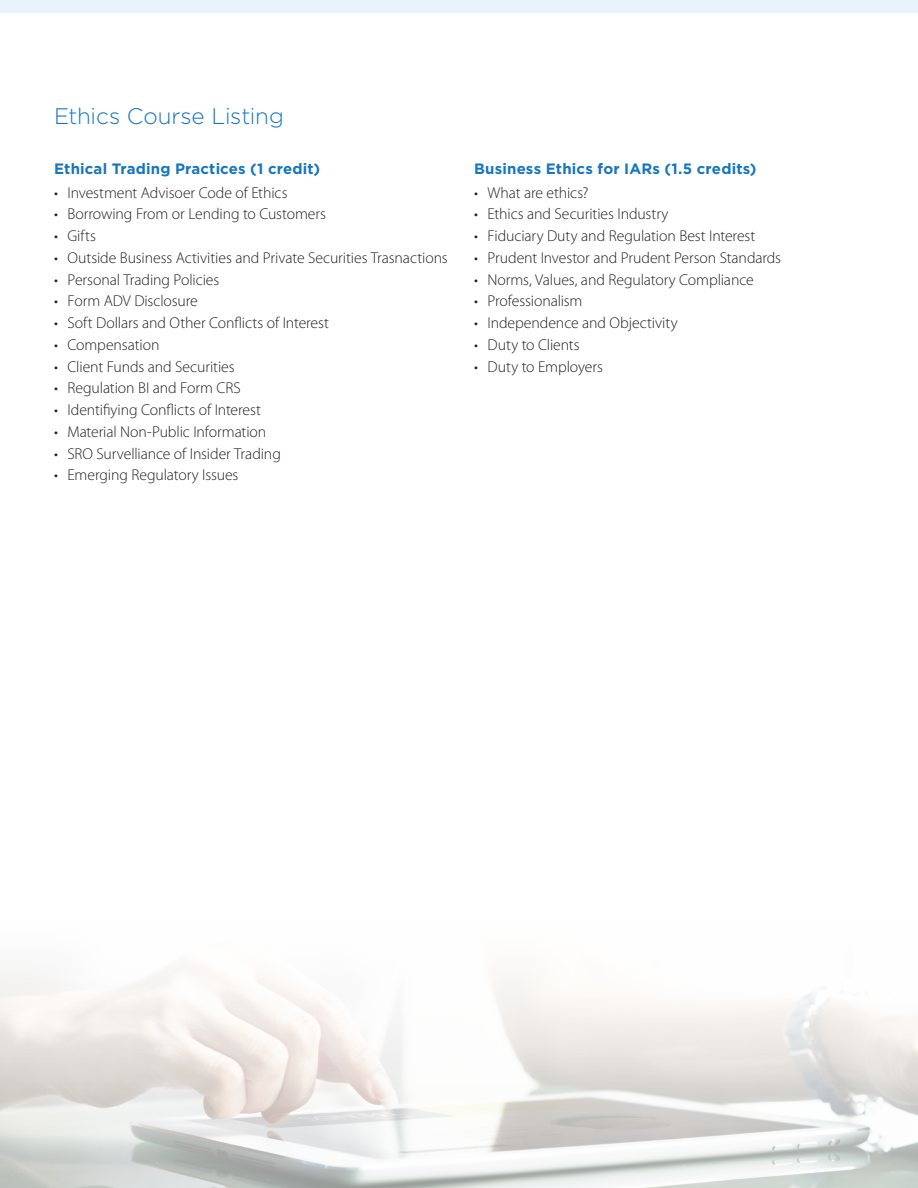
<style>
.page{position:relative;width:918px;height:1188px;background:#fff}
.page>*{position:absolute;margin:0;border:0;box-sizing:border-box;transform-origin:0 0}
._3_-_Subhead{font:300 22.5px "Gotham";letter-spacing:-.01em;color:#1776bd}
.t1{font:300 15.75px "Myriad Pro";letter-spacing:-.005em;color:#231f20}
.GOTHAM_SUB_HEAD{font:700 15px "Gotham";letter-spacing:.01em;color:#1776bd}
</style>
<div class="page">
<div style="left:0;top:0;width:918px;height:14px;background:#e8f4fb"></div>
<img style="left:0;top:968px;width:918px;height:220px">
<p class="_3_-_Subhead" style="left:54px;top:104px;width:231px">Ethics Course Listing</p>
<p class="GOTHAM_SUB_HEAD" style="left:54px;top:160px;width:268px">Ethical Trading Practices (1 credit)</p>
<p class="t1" style="left:54px;top:183px;width:235px">• Investment Advisoer Code of Ethics</p>
<p class="t1" style="left:54px;top:205px;width:274px">• Borrowing From or Lending to Customers</p>
<p class="t1" style="left:54px;top:226px;width:44px">• Gifts</p>
<p class="t1" style="left:54px;top:248px;width:395px">• Outside Business Activities and Private Securities Trasnactions</p>
<p class="t1" style="left:54px;top:270px;width:167px">• Personal Trading Policies</p>
<p class="t1" style="left:54px;top:292px;width:145px">• Form ADV Disclosure</p>
<p class="t1" style="left:54px;top:313px;width:277px">• Soft Dollars and Other Conflicts of Interest</p>
<p class="t1" style="left:54px;top:335px;width:107px">• Compensation</p>
<p class="t1" style="left:54px;top:357px;width:182px">• Client Funds and Securities</p>
<p class="t1" style="left:54px;top:379px;width:188px">• Regulation BI and Form CRS</p>
<p class="t1" style="left:54px;top:400px;width:208px">• Identifiying Conflicts of Interest</p>
<p class="t1" style="left:54px;top:422px;width:214px">• Material Non-Public Information</p>
<p class="t1" style="left:54px;top:444px;width:228px">• SRO Survelliance of Insider Trading</p>
<p class="t1" style="left:54px;top:466px;width:186px">• Emerging Regulatory Issues</p>
<p class="GOTHAM_SUB_HEAD" style="left:474px;top:160px;width:284px">Business Ethics for IARs (1.5 credits)</p>
<p class="t1" style="left:474px;top:183px;width:116px">• What are ethics?</p>
<p class="t1" style="left:474px;top:205px;width:196px">• Ethics and Securities Industry</p>
<p class="t1" style="left:474px;top:226px;width:283px">• Fiduciary Duty and Regulation Best Interest</p>
<p class="t1" style="left:474px;top:248px;width:309px">• Prudent Investor and Prudent Person Standards</p>
<p class="t1" style="left:474px;top:270px;width:281px">• Norms, Values, and Regulatory Compliance</p>
<p class="t1" style="left:474px;top:292px;width:110px">• Professionalism</p>
<p class="t1" style="left:474px;top:313px;width:205px">• Independence and Objectivity</p>
<p class="t1" style="left:474px;top:335px;width:107px">• Duty to Clients</p>
<p class="t1" style="left:474px;top:357px;width:131px">• Duty to Employers</p>
</div>
